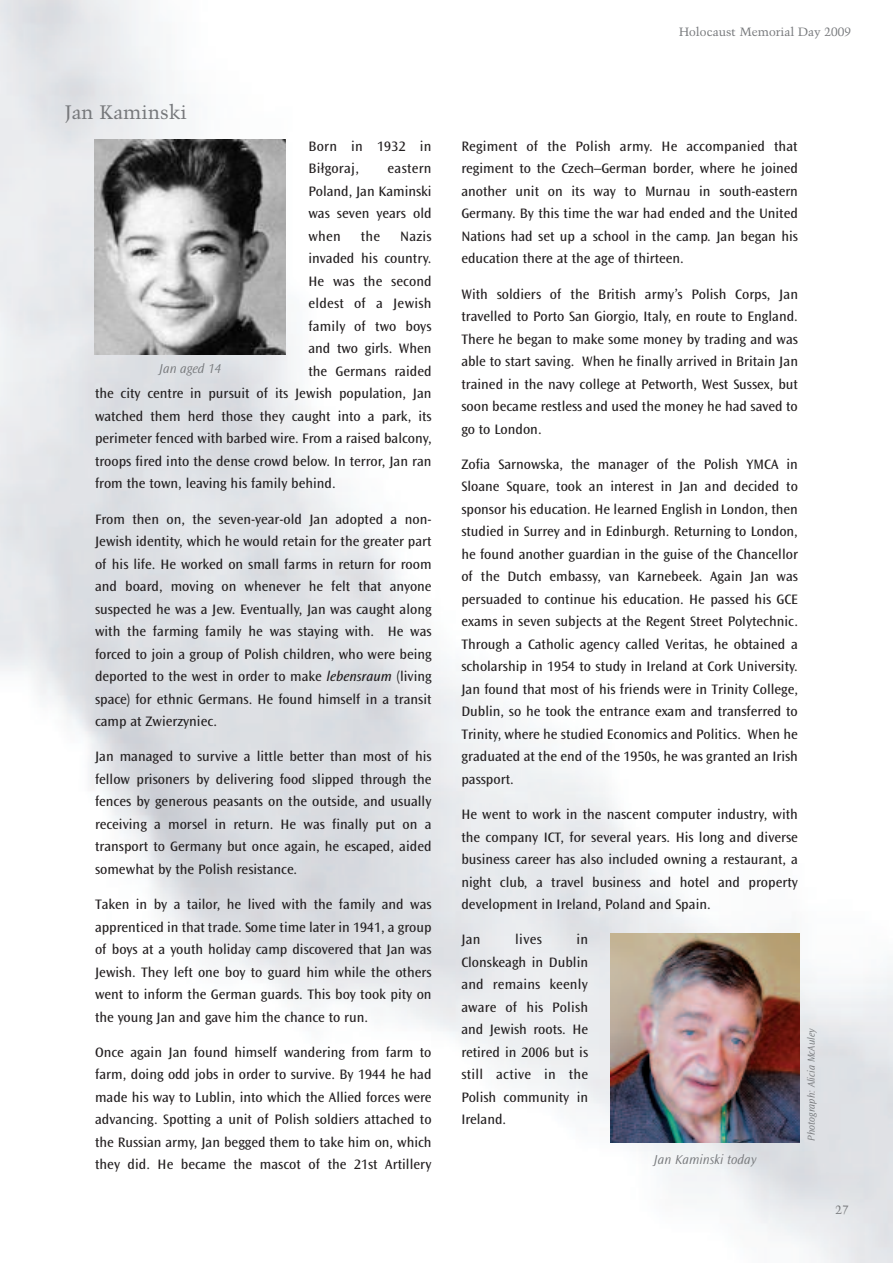
<style>
.page{position:relative;width:893px;height:1263px;background:#fff}
.page>*{position:absolute;margin:0;border:0;box-sizing:border-box;transform-origin:0 0}
.t1{font:19.5px "Trump Mediaeval";color:#76787b}
.t2{font:14.25px/22.5px "Ocean Sans";color:#231f20;text-align:justify}
.t3{font:14.25px/22.5px "Ocean Sans";letter-spacing:.02em;color:#231f20}
.t4{font:italic 300 13.5px "Ocean Sans";color:#76787b}
.t5{font:12px "Trump Mediaeval";color:#76787b}
.t6{font:italic 300 10.5px "Ocean Sans";color:#76787b}
.s1{font-style:italic}
</style>
<div class="page">
<img style="left:0;top:0;width:893px;height:1263px">
<img style="left:94px;top:139px;width:192px;height:215px">
<img style="left:611px;top:933px;width:189px;height:210px">
<h1 class="t1" style="left:65px;top:101px;width:123px">Jan Kaminski</h1>
<p class="t3" style="left:308px;top:137px;width:125px">Born in 1932 in<br>Biłgoraj,</p>
<p class="t2" style="left:308px;top:160px;width:125px;text-indent:79px">eastern Poland, Jan Kaminski was seven years old when</p>
<p class="t2" style="left:361px;top:227px;width:21px">the</p>
<p class="t2" style="left:400px;top:227px;width:33px">Nazis</p>
<p class="t2" style="left:308px;top:250px;width:125px">invaded his country.</p>
<p class="t2" style="left:308px;top:272px;width:125px">He was the second</p>
<p class="t3" style="left:308px;top:295px;width:125px">eldest of a Jewish</p>
<p class="t2" style="left:308px;top:317px;width:125px">family of two boys</p>
<p class="t2" style="left:308px;top:340px;width:125px">and two girls. When</p>
<p class="t2" style="left:308px;top:362px;width:125px">the Germans raided</p>
<p class="t2" style="left:95px;top:385px;width:338px">the city centre in pursuit of its Jewish population, Jan</p>
<p class="t2" style="left:95px;top:407px;width:338px">watched them herd those they caught into a park, its</p>
<p class="t2" style="left:95px;top:430px;width:338px">perimeter fenced with barbed wire. From a raised balcony,</p>
<p class="t2" style="left:95px;top:452px;width:338px">troops fired into the dense crowd below. In terror, Jan ran</p>
<p class="t2" style="left:95px;top:475px;width:242px">from the town, leaving his family behind.</p>
<p class="t2" style="left:95px;top:510px;width:338px">From then on, the seven-year-old Jan adopted a non-Jewish identity, which he would retain for the greater part of his life. He worked on small farms in return for room and board, moving on whenever he felt that anyone suspected he was a Jew. Eventually, Jan was caught along with the farming family he was staying with. He was forced to join a group of Polish children, who were being deported to the west in order to make <span class="s1">lebensraum</span> (living space) for ethnic Germans. He found himself in a transit camp at Zwierzyniec.</p>
<p class="t2" style="left:95px;top:748px;width:338px">Jan managed to survive a little better than most of his fellow prisoners by delivering food slipped through the fences by generous peasants on the outside, and usually receiving a morsel in return. He was finally put on a transport to Germany but once again, he escaped, aided somewhat by the Polish resistance.</p>
<p class="t2" style="left:95px;top:895px;width:338px">Taken in by a tailor, he lived with the family and was apprenticed in that trade. Some time later in 1941, a group of boys at a youth holiday camp discovered that Jan was Jewish. They left one boy to guard him while the others went to inform the German guards. This boy took pity on the young Jan and gave him the chance to run.</p>
<p class="t2" style="left:95px;top:1043px;width:338px">Once again Jan found himself wandering from farm to farm, doing odd jobs in order to survive. By 1944 he had made his way to Lublin, into which the Allied forces were advancing. Spotting a unit of Polish soldiers attached to the Russian army, Jan begged them to take him on, which they did. He became the mascot of the 21st Artillery</p>
<p class="t4" style="left:159px;top:363px;width:64px">Jan aged 14</p>
<p class="t5" style="left:679px;top:25px;width:173px">Holocaust Memorial Day 2009</p>
<p class="t2" style="left:461px;top:137px;width:338px">Regiment of the Polish army. He accompanied that regiment to the Czech–German border, where he joined another unit on its way to Murnau in south-eastern Germany. By this time the war had ended and the United Nations had set up a school in the camp. Jan began his education there at the age of thirteen.</p>
<p class="t2" style="left:461px;top:285px;width:338px">With soldiers of the British army’s Polish Corps, Jan travelled to Porto San Giorgio, Italy, en route to England.<br>There he began to make some money by trading and was able to start saving. When he finally arrived in Britain Jan trained in the navy college at Petworth, West Sussex, but soon became restless and used the money he had saved to go to London.</p>
<p class="t2" style="left:461px;top:455px;width:338px">Zofia Sarnowska, the manager of the Polish YMCA in Sloane Square, took an interest in Jan and decided to sponsor his education. He learned English in London, then studied in Surrey and in Edinburgh. Returning to London, he found another guardian in the guise of the Chancellor of the Dutch embassy, van Karnebeek. Again Jan was persuaded to continue his education. He passed his GCE exams in seven subjects at the Regent Street Polytechnic.<br>Through a Catholic agency called Veritas, he obtained a scholarship in 1954 to study in Ireland at Cork University.<br>Jan found that most of his friends were in Trinity College, Dublin, so he took the entrance exam and transferred to Trinity, where he studied Economics and Politics. When he graduated at the end of the 1950s, he was granted an Irish passport.</p>
<p class="t2" style="left:461px;top:805px;width:338px">He went to work in the nascent computer industry, with the company ICT, for several years. His long and diverse business career has also included owning a restaurant, a night club, a travel business and hotel and property development in Ireland, Poland and Spain.</p>
<p class="t2" style="left:461px;top:931px;width:21px">Jan</p>
<p class="t2" style="left:515px;top:931px;width:28px">lives</p>
<p class="t2" style="left:461px;top:931px;width:128px;text-indent:115px">in Clonskeagh in Dublin and remains keenly aware of his Polish and Jewish roots. He retired in 2006 but is still active in the Polish community in Ireland.</p>
<p class="t4" style="left:654px;top:1153px;width:104px">Jan Kaminski today</p>
<p class="t6" style="left:807px;top:1141px;width:114px;rotate:-90deg">Photograph: Alicia McAuley</p>
<p class="t5" style="left:836px;top:1203px;width:15px">27</p>
</div>
